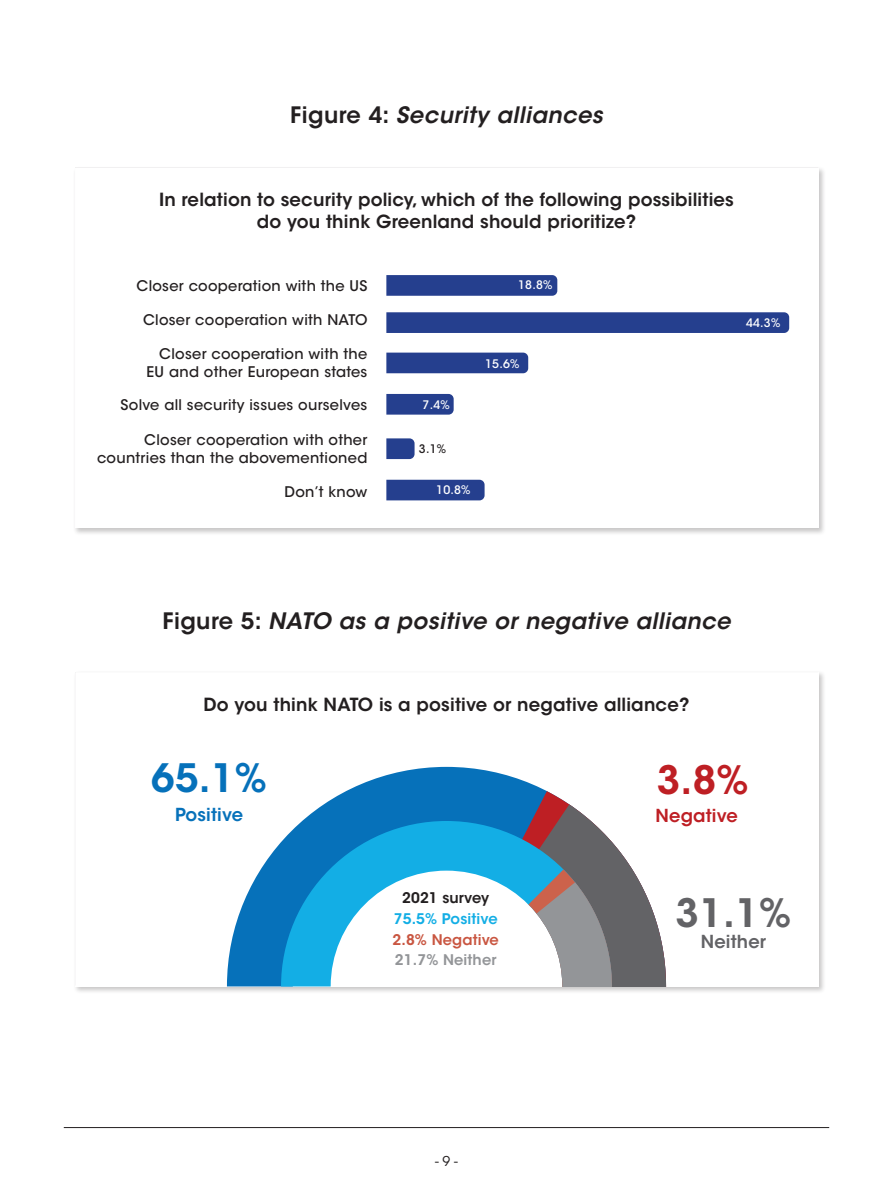
<style>
.page{position:relative;width:893px;height:1191px;background:#fff}
.page>*{position:absolute;margin:0;border:0;box-sizing:border-box;transform-origin:0 0}
.t1{font:600 38.85px "ITC Avant Garde Std";color:#0671ba}
.t2{font:600 38.85px "ITC Avant Garde Std";color:#636366}
.t3{font:600 38.85px "ITC Avant Garde Std";color:#be1f24}
.t4{font:italic 600 22.5px "ITC Avant Garde Std";letter-spacing:.02em;color:#231f20}
.t5{font:600 18px/21.6px "ITC Avant Garde Std";letter-spacing:.01em;color:#231f20;text-align:center}
.t6{font:600 17.85px "ITC Avant Garde Std";letter-spacing:.01em;color:#0671ba}
.t7{font:600 17.85px "ITC Avant Garde Std";letter-spacing:.01em;color:#be1f24}
.t8{font:600 17.85px "ITC Avant Garde Std";letter-spacing:.01em;color:#636366}
.t9{font:500 14.55px/17.5px "ITC Avant Garde Std";letter-spacing:.02em;color:#231f20;text-align:right}
.t10{font:600 14.55px "ITC Avant Garde Std";letter-spacing:.01em;color:#13aee5}
.t11{font:600 14.55px "ITC Avant Garde Std";letter-spacing:.01em;color:#c95641}
.t12{font:600 14.55px "ITC Avant Garde Std";letter-spacing:.01em;color:#939598}
.t13{font:600 14.55px "ITC Avant Garde Std";letter-spacing:.01em;color:#231f20}
.t14{font:13.5px "ITC Avant Garde Std";color:#231f20}
.t15{font:500 11.7px "ITC Avant Garde Std";letter-spacing:.02em;color:#fff}
.t16{font:500 11.7px "ITC Avant Garde Std";color:#231f20}
.s1{font-style:normal}
</style>
<div class="page">
<hr style="left:64px;top:1127px;width:765px;height:1px;background:#231f20">
<div style="left:73px;top:166px;width:753px;height:370px;background:#231f20;opacity:.25"></div>
<div style="left:73px;top:166px;width:746px;height:363px;background:#fff"></div>
<svg style="left:386px;top:275px;width:171px;height:21px;background:#294290"></svg>
<div style="left:386px;top:312px;width:403px;height:21px;background:#253f8e"></div>
<div style="left:386px;top:352px;width:142px;height:21px;background:#253f8e"></div>
<svg style="left:386px;top:394px;width:68px;height:20px"></svg>
<div style="left:386px;top:480px;width:99px;height:20px;background:#253f8e"></div>
<svg style="left:386px;top:438px;width:29px;height:21px"></svg>
<div style="left:73px;top:670px;width:753px;height:324px;background:#231f20;opacity:.25"></div>
<div style="left:73px;top:671px;width:746px;height:316px;background:#fff"></div>
<svg style="left:227px;top:767px;width:320px;height:219px"></svg>
<svg style="left:346px;top:791px;width:223px;height:13px;background:#1d72b3"></svg>
<svg style="left:324px;top:804px;width:343px;height:182px"></svg>
<svg style="left:281px;top:821px;width:331px;height:165px;background:#238ec1"></svg>
<svg style="left:318px;top:869px;width:304px;height:117px"></svg>
<h2 class="t4" style="left:290px;top:100px;width:314px"><span class="s1">Figure 4:</span> Security alliances</h2>
<p class="t5" style="left:159px;top:189px;width:576px">In relation to security policy, which of the following possibilities do you think Greenland should prioritize?</p>
<p class="t9" style="left:137px;top:277px;width:232px">Closer cooperation with the US</p>
<p class="t9" style="left:143px;top:311px;width:226px">Closer cooperation with NATO</p>
<p class="t9" style="left:146px;top:345px;width:222px">Closer cooperation with the<br>EU and other European states</p>
<p class="t9" style="left:121px;top:396px;width:248px">Solve all security issues ourselves</p>
<p class="t9" style="left:97px;top:431px;width:272px">Closer cooperation with other countries than the abovementioned</p>
<p class="t9" style="left:285px;top:483px;width:84px">Don’t know</p>
<p class="t15" style="left:518px;top:277px;width:36px">18.8%</p>
<p class="t15" style="left:423px;top:397px;width:29px">7.4%</p>
<p class="t16" style="left:419px;top:441px;width:29px">3.1%</p>
<p class="t15" style="left:436px;top:482px;width:36px">10.8%</p>
<p class="t15" style="left:485px;top:356px;width:36px">15.6%</p>
<p class="t15" style="left:746px;top:315px;width:36px">44.3%</p>
<h2 class="t4" style="left:162px;top:606px;width:570px"><span class="s1">Figure 5:</span> NATO as a positive or negative alliance</h2>
<p class="t5" style="left:204px;top:694px;width:487px">Do you think NATO is a positive or negative alliance?</p>
<h1 class="t1" style="left:151px;top:753px;width:117px">65.1%</h1>
<p class="t6" style="left:175px;top:803px;width:70px">Positive</p>
<p class="t13" style="left:402px;top:888px;width:89px">2021 survey</p>
<p class="t10" style="left:394px;top:909px;width:105px">75.5% Positive</p>
<p class="t11" style="left:393px;top:930px;width:108px">2.8% Negative</p>
<p class="t12" style="left:395px;top:951px;width:103px">21.7% Neither</p>
<p class="t14" style="left:435px;top:1153px;width:24px">- 9 -</p>
<h1 class="t3" style="left:657px;top:755px;width:93px">3.8%</h1>
<p class="t7" style="left:655px;top:804px;width:84px">Negative</p>
<h1 class="t2" style="left:676px;top:888px;width:117px">31.1%</h1>
<p class="t8" style="left:701px;top:930px;width:67px">Neither</p>
</div>
